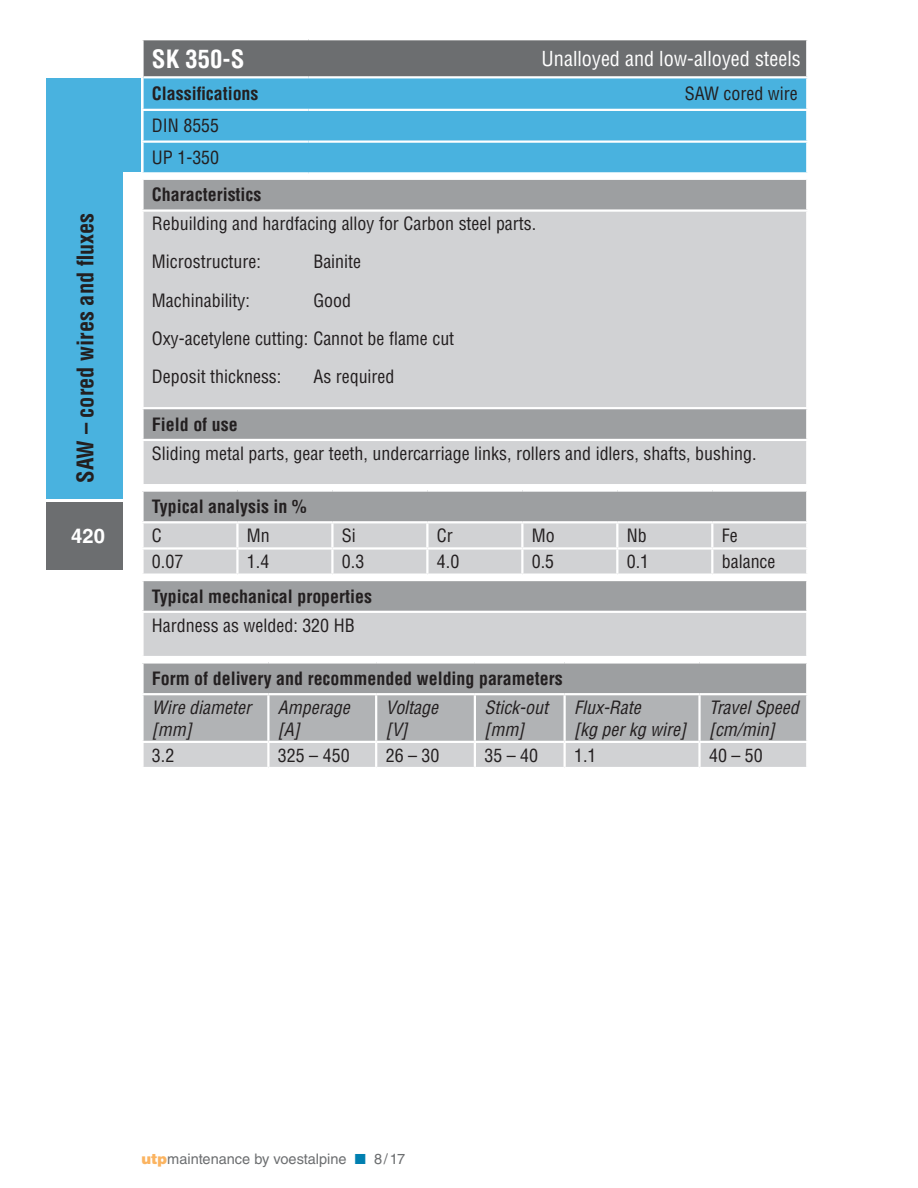
<style>
.page{position:relative;width:918px;height:1188px;background:#fff}
.page>*{position:absolute;margin:0;border:0;box-sizing:border-box;transform-origin:0 0}
.t1{font:700 condensed 24.6px "Helvetica LT Std";color:#fff}
.t2{font:700 condensed 22.35px "Helvetica LT Std";color:#231f20}
.t3{font:condensed 20.1px "Helvetica LT Std";color:#fff}
.t4{font:700 20.1px "Helvetica LT Std";color:#fff}
.t5{font:condensed 18px/38.1px "Helvetica LT Std";color:#231f20}
.t6{font:700 condensed 18px "Helvetica LT Std";color:#231f20}
.t7{font:italic condensed 18px/21.5px "Helvetica LT Std";color:#231f20}
.t8{font:14.55px "Helvetica LT Std";color:#6c6e70}
.s1{font-weight:900;color:#fbb461}
</style>
<div class="page">
<div style="left:46px;top:79px;width:94px;height:93px;background:#49b2df"></div>
<div style="left:144px;top:40px;width:662px;height:36px;background:#6c6e70"></div>
<div style="left:144px;top:78px;width:662px;height:94px;background:#49b2df"></div>
<hr style="left:141px;top:109px;width:168px;height:2px;background:#fff">
<hr style="left:309px;top:109px;width:499px;height:2px;background:#fff">
<hr style="left:141px;top:140px;width:168px;height:3px;background:#fff">
<hr style="left:309px;top:140px;width:499px;height:3px;background:#fff">
<div style="left:144px;top:180px;width:662px;height:29px;background:#9d9fa1"></div>
<svg style="left:144px;top:212px;width:662px;height:272px;background:#cbccce"></svg>
<hr style="left:141px;top:407px;width:667px;height:2px;background:#fff">
<hr style="left:141px;top:439px;width:667px;height:2px;background:#fff">
<div style="left:142px;top:491px;width:665px;height:31px;background:#9d9fa1"></div>
<div style="left:144px;top:523px;width:662px;height:51px;background:#d1d2d4"></div>
<hr style="left:236px;top:523px;width:3px;height:24px;background:#fff">
<hr style="left:806px;top:492px;width:2px;height:29px;background:#fff">
<hr style="left:331px;top:523px;width:3px;height:24px;background:#fff">
<hr style="left:236px;top:550px;width:3px;height:24px;background:#fff">
<hr style="left:331px;top:550px;width:3px;height:24px;background:#fff">
<hr style="left:426px;top:550px;width:3px;height:24px;background:#fff">
<hr style="left:521px;top:550px;width:2px;height:24px;background:#fff">
<hr style="left:616px;top:550px;width:2px;height:24px;background:#fff">
<hr style="left:711px;top:550px;width:2px;height:24px;background:#fff">
<hr style="left:426px;top:523px;width:3px;height:24px;background:#fff">
<hr style="left:521px;top:523px;width:2px;height:24px;background:#fff">
<hr style="left:616px;top:523px;width:2px;height:24px;background:#fff">
<hr style="left:711px;top:523px;width:2px;height:24px;background:#fff">
<hr style="left:141px;top:489px;width:96px;height:3px;background:#fff">
<hr style="left:141px;top:492px;width:3px;height:29px;background:#fff">
<hr style="left:237px;top:489px;width:95px;height:3px;background:#fff">
<hr style="left:332px;top:489px;width:95px;height:3px;background:#fff">
<hr style="left:427px;top:489px;width:95px;height:3px;background:#fff">
<hr style="left:522px;top:489px;width:95px;height:3px;background:#fff">
<hr style="left:617px;top:489px;width:95px;height:3px;background:#fff">
<hr style="left:712px;top:489px;width:96px;height:3px;background:#fff">
<hr style="left:141px;top:521px;width:96px;height:2px;background:#fff">
<hr style="left:237px;top:521px;width:95px;height:2px;background:#fff">
<hr style="left:332px;top:521px;width:95px;height:2px;background:#fff">
<hr style="left:427px;top:521px;width:95px;height:2px;background:#fff">
<hr style="left:522px;top:521px;width:95px;height:2px;background:#fff">
<hr style="left:617px;top:521px;width:95px;height:2px;background:#fff">
<hr style="left:712px;top:521px;width:96px;height:2px;background:#fff">
<hr style="left:141px;top:547px;width:96px;height:3px;background:#fff">
<hr style="left:237px;top:547px;width:95px;height:3px;background:#fff">
<hr style="left:332px;top:547px;width:95px;height:3px;background:#fff">
<hr style="left:427px;top:547px;width:95px;height:3px;background:#fff">
<hr style="left:522px;top:547px;width:95px;height:3px;background:#fff">
<hr style="left:617px;top:547px;width:95px;height:3px;background:#fff">
<hr style="left:712px;top:547px;width:96px;height:3px;background:#fff">
<div style="left:142px;top:580px;width:665px;height:32px;background:#9d9fa1"></div>
<div style="left:142px;top:612px;width:665px;height:45px;background:#d1d2d4"></div>
<hr style="left:806px;top:581px;width:2px;height:30px;background:#fff">
<hr style="left:806px;top:613px;width:2px;height:43px;background:#fff">
<hr style="left:141px;top:579px;width:667px;height:2px;background:#fff">
<hr style="left:141px;top:581px;width:3px;height:30px;background:#fff">
<hr style="left:141px;top:611px;width:667px;height:2px;background:#fff">
<hr style="left:141px;top:613px;width:3px;height:43px;background:#fff">
<hr style="left:141px;top:656px;width:667px;height:2px;background:#fff">
<div style="left:142px;top:662px;width:665px;height:32px;background:#9d9fa1"></div>
<svg style="left:144px;top:695px;width:662px;height:72px;background:#bcbec0"></svg>
<hr style="left:267px;top:743px;width:3px;height:24px;background:#fff">
<hr style="left:375px;top:743px;width:2px;height:24px;background:#fff">
<hr style="left:267px;top:695px;width:3px;height:46px;background:#fff">
<hr style="left:141px;top:661px;width:127px;height:3px;background:#fff">
<hr style="left:141px;top:664px;width:3px;height:29px;background:#fff">
<hr style="left:268px;top:661px;width:108px;height:3px;background:#fff">
<hr style="left:376px;top:661px;width:99px;height:3px;background:#fff">
<hr style="left:475px;top:661px;width:90px;height:3px;background:#fff">
<hr style="left:565px;top:661px;width:135px;height:3px;background:#fff">
<hr style="left:700px;top:661px;width:108px;height:3px;background:#fff">
<hr style="left:474px;top:695px;width:2px;height:46px;background:#fff">
<hr style="left:563px;top:695px;width:3px;height:46px;background:#fff">
<hr style="left:141px;top:693px;width:127px;height:2px;background:#fff">
<hr style="left:268px;top:693px;width:108px;height:2px;background:#fff">
<hr style="left:376px;top:693px;width:99px;height:2px;background:#fff">
<hr style="left:475px;top:693px;width:90px;height:2px;background:#fff">
<hr style="left:565px;top:693px;width:135px;height:2px;background:#fff">
<hr style="left:700px;top:693px;width:108px;height:2px;background:#fff">
<hr style="left:806px;top:664px;width:2px;height:29px;background:#fff">
<hr style="left:375px;top:695px;width:2px;height:46px;background:#fff">
<hr style="left:141px;top:741px;width:127px;height:2px;background:#fff">
<hr style="left:268px;top:741px;width:108px;height:2px;background:#fff">
<hr style="left:376px;top:741px;width:99px;height:2px;background:#fff">
<hr style="left:475px;top:741px;width:90px;height:2px;background:#fff">
<hr style="left:474px;top:743px;width:2px;height:24px;background:#fff">
<hr style="left:565px;top:741px;width:135px;height:2px;background:#fff">
<hr style="left:563px;top:743px;width:3px;height:24px;background:#fff">
<hr style="left:700px;top:741px;width:108px;height:2px;background:#fff">
<hr style="left:698px;top:743px;width:3px;height:24px;background:#fff">
<hr style="left:698px;top:695px;width:3px;height:46px;background:#fff">
<div style="left:46px;top:502px;width:76px;height:68px;background:#6c6e70"></div>
<div style="left:46px;top:79px;width:76px;height:420px;background:#49b2df"></div>
<p class="t2" style="left:76px;top:483px;width:271px;rotate:-90deg">SAW – cored wires and fluxes</p>
<p class="t4" style="left:71px;top:524px;width:35px">420</p>
<h1 class="t1" style="left:152px;top:49px;width:94px">SK 350-S</h1>
<p class="t3" style="left:542px;top:50px;width:261px">Unalloyed and low-alloyed steels</p>
<p class="t6" style="left:152px;top:86px;width:108px">Classifications</p>
<p class="t5" style="left:685px;top:76px;width:114px">SAW cored wire</p>
<p class="t5" style="left:152px;top:111px;width:69px;line-height:31.8px">DIN 8555<br>UP 1-350</p>
<p class="t6" style="left:152px;top:188px;width:111px">Characteristics</p>
<p class="t5" style="left:152px;top:206px;width:386px">Rebuilding and hardfacing alloy for Carbon steel parts.<br>Microstructure:</p>
<p class="t5" style="left:313px;top:244px;width:49px">Bainite</p>
<p class="t5" style="left:152px;top:282px;width:304px;text-indent:161px">Good<br>Oxy-acetylene cutting: Cannot be flame cut<br>Deposit thickness:</p>
<p class="t5" style="left:152px;top:282px;width:100px">Machinability:</p>
<p class="t5" style="left:313px;top:359px;width:83px">As required</p>
<p class="t6" style="left:152px;top:417px;width:87px">Field of use</p>
<p class="t5" style="left:152px;top:436px;width:606px">Sliding metal parts, gear teeth, undercarriage links, rollers and idlers, shafts, bushing.</p>
<p class="t6" style="left:152px;top:499px;width:156px">Typical analysis in %</p>
<p class="t5" style="left:152px;top:518px;width:11px">C</p>
<p class="t5" style="left:247px;top:518px;width:24px">Mn</p>
<p class="t5" style="left:342px;top:518px;width:15px">Si</p>
<p class="t5" style="left:437px;top:518px;width:17px">Cr</p>
<p class="t5" style="left:532px;top:518px;width:24px">Mo</p>
<p class="t5" style="left:627px;top:518px;width:21px">Nb</p>
<p class="t5" style="left:722px;top:518px;width:17px">Fe</p>
<p class="t5" style="left:152px;top:544px;width:33px">0.07</p>
<p class="t5" style="left:247px;top:544px;width:24px">1.4</p>
<p class="t5" style="left:342px;top:544px;width:24px">0.3</p>
<p class="t5" style="left:437px;top:544px;width:24px">4.0</p>
<p class="t5" style="left:532px;top:544px;width:24px">0.5</p>
<p class="t5" style="left:627px;top:544px;width:24px">0.1</p>
<p class="t5" style="left:722px;top:544px;width:55px">balance</p>
<p class="t6" style="left:152px;top:589px;width:222px">Typical mechanical properties</p>
<p class="t5" style="left:152px;top:607px;width:204px">Hardness as welded: 320 HB</p>
<p class="t6" style="left:152px;top:671px;width:412px">Form of delivery and recommended welding parameters</p>
<p class="t7" style="left:152px;top:698px;width:101px">Wire diameter [mm]</p>
<p class="t7" style="left:278px;top:698px;width:73px">Amperage [A]</p>
<p class="t7" style="left:386px;top:698px;width:54px">Voltage [V]</p>
<p class="t7" style="left:484px;top:698px;width:65px">Stick-out [mm]</p>
<p class="t7" style="left:574px;top:698px;width:114px">Flux-Rate<br>[kg per kg wire]</p>
<p class="t7" style="left:709px;top:698px;width:91px">Travel Speed [cm/min]</p>
<p class="t5" style="left:152px;top:737px;width:24px">3.2</p>
<p class="t5" style="left:278px;top:737px;width:73px">325 – 450</p>
<p class="t5" style="left:386px;top:737px;width:55px">26 – 30</p>
<p class="t5" style="left:484px;top:737px;width:55px">35 – 40</p>
<p class="t5" style="left:574px;top:737px;width:24px">1.1</p>
<p class="t5" style="left:709px;top:737px;width:55px">40 – 50</p>
<p class="t8" style="left:141px;top:1153px;width:207px"><span class="s1">utp</span>maintenance by voestalpine</p>
<p class="t8" style="left:374px;top:1153px;width:33px">8 / 17</p>
</div>
